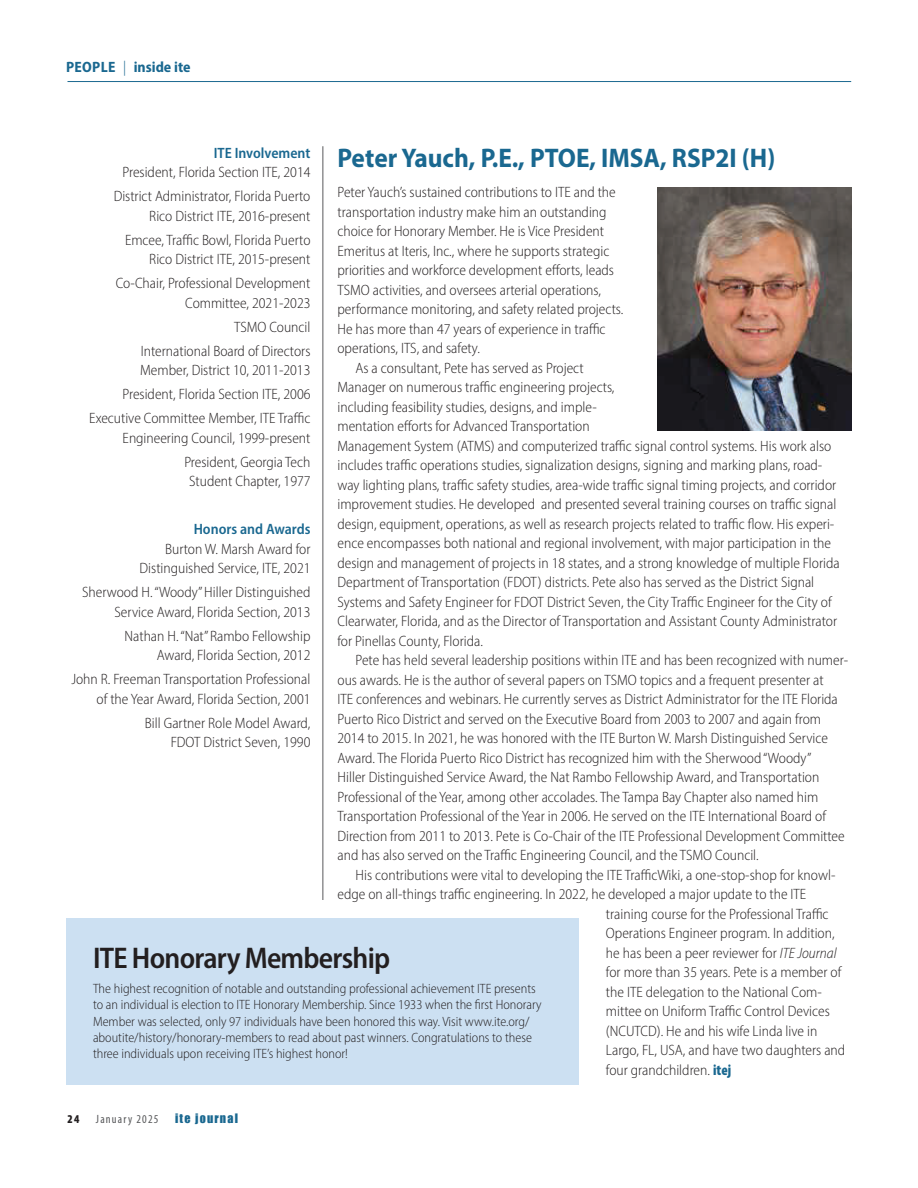
<style>
.page{position:relative;width:918px;height:1188px;background:#fff}
.page>*{position:absolute;margin:0;border:0;box-sizing:border-box;transform-origin:0 0}
.t1{font:600 semi-condensed 30px "Myriad Pro";letter-spacing:-.025em;color:#231f20}
.t2{font:700 27px "Myriad Pro";color:#1a6890;scale:.94 1}
.t3{font:300 semi-condensed 15px/24px "Myriad Pro";color:#231f20;text-align:right}
.t4{font:600 semi-condensed 15px "Myriad Pro";color:#1a6890}
.t5{font:700 semi-condensed 15px "Myriad Pro";color:#1a6890}
.t6{font:300 semi-condensed 13.5px/16.2px "Myriad Pro";color:#231f20}
.t7{font:condensed 12px "Myriad Pro";letter-spacing:.1em;color:#58595b}
.t8{font:12px "Impact";letter-spacing:.1em;color:#1a6890}
.t9{font:900 condensed 12px "Myriad Pro";color:#231f20}
.s1{font-weight:300}
.s2{font-style:italic}
.s3{font-weight:900;font-stretch:condensed;color:#1a6890}
</style>
<div class="page">
<hr style="left:68px;top:81px;width:783px;height:1px;background:#1a6890">
<hr style="left:322px;top:146px;width:1px;height:754px;background:#58595b">
<img style="left:658px;top:188px;width:193px;height:242px">
<div style="left:66px;top:919px;width:513px;height:166px;background:#cce0f2"></div>
<p class="t5" style="left:66px;top:58px;width:126px">PEOPLE <span class="s1">|</span> inside ite</p>
<p class="t4" style="left:214px;top:147px;width:98px">ITE Involvement</p>
<p class="t3" style="left:114px;top:161px;width:198px;text-align:center">President, Florida Section ITE, 2014<br>District Administrator, Florida Puerto</p>
<p class="t3" style="left:125px;top:205px;width:187px">Rico District ITE, 2016-present<br>Emcee, Traffic Bowl, Florida Puerto</p>
<p class="t3" style="left:116px;top:248px;width:196px">Rico District ITE, 2015-present<br>Co-Chair, Professional Development</p>
<p class="t3" style="left:141px;top:292px;width:171px">Committee, 2021-2023<br>TSMO Council<br>International Board of Directors</p>
<p class="t3" style="left:89px;top:359px;width:223px">Member, District 10, 2011-2013<br>President, Florida Section ITE, 2006<br>Executive Committee Member, ITE Traffic</p>
<p class="t3" style="left:123px;top:427px;width:189px">Engineering Council, 1999-present<br>President, Georgia Tech</p>
<p class="t3" style="left:189px;top:470px;width:123px">Student Chapter, 1977</p>
<p class="t4" style="left:194px;top:523px;width:118px">Honors and Awards</p>
<p class="t3" style="left:140px;top:540px;width:172px;line-height:19.5px">Burton W. Marsh Award for<br>Distinguished Service, ITE, 2021</p>
<p class="t3" style="left:82px;top:583px;width:230px;line-height:19.5px">Sherwood H. “Woody” Hiller Distinguished<br>Service Award, Florida Section, 2013</p>
<p class="t3" style="left:125px;top:627px;width:187px;line-height:19.5px">Nathan H. “Nat” Rambo Fellowship<br>Award, Florida Section, 2012</p>
<p class="t3" style="left:71px;top:670px;width:241px;line-height:19.5px">John R. Freeman Transportation Professional of the Year Award, Florida Section, 2001</p>
<p class="t3" style="left:145px;top:714px;width:167px;line-height:19.5px">Bill Gartner Role Model Award,<br>FDOT District Seven, 1990</p>
<h2 class="t2" style="left:338px;top:141px;width:467px">Peter Yauch, P.E., PTOE, IMSA, RSP2I (H)</h2>
<p class="t3" style="left:338px;top:181px;width:280px">Peter Yauch’s sustained contributions to ITE and the</p>
<p class="t3" style="left:338px;top:201px;width:271px">transportation industry make him an outstanding</p>
<p class="t3" style="left:338px;top:220px;width:268px">choice for Honorary Member. He is Vice President</p>
<p class="t3" style="left:338px;top:240px;width:273px">Emeritus at Iteris, Inc., where he supports strategic</p>
<p class="t3" style="left:338px;top:259px;width:278px">priorities and workforce development efforts, leads</p>
<p class="t3" style="left:338px;top:279px;width:265px">TSMO activities, and oversees arterial operations,</p>
<p class="t3" style="left:338px;top:298px;width:287px">performance monitoring, and safety related projects.</p>
<p class="t3" style="left:338px;top:318px;width:270px">He has more than 47 years of experience in traffic</p>
<p class="t3" style="left:338px;top:337px;width:144px">operations, ITS, and safety.</p>
<p class="t3" style="left:356px;top:357px;width:230px">As a consultant, Pete has served as Project</p>
<p class="t3" style="left:338px;top:376px;width:279px">Manager on numerous traffic engineering projects,</p>
<p class="t3" style="left:338px;top:396px;width:261px">including feasibility studies, designs, and imple-</p>
<p class="t3" style="left:338px;top:415px;width:254px">mentation efforts for Advanced Transportation</p>
<p class="t3" style="left:338px;top:435px;width:495px">Management System (ATMS) and computerized traffic signal control systems. His work also</p>
<p class="t3" style="left:338px;top:454px;width:486px">includes traffic operations studies, signalization designs, signing and marking plans, road-</p>
<p class="t3" style="left:338px;top:474px;width:500px">way lighting plans, traffic safety studies, area-wide traffic signal timing projects, and corridor</p>
<p class="t3" style="left:338px;top:493px;width:501px">improvement studies. He developed and presented several training courses on traffic signal</p>
<p class="t3" style="left:338px;top:513px;width:498px">design, equipment, operations, as well as research projects related to traffic flow. His experi-</p>
<p class="t3" style="left:338px;top:532px;width:495px">ence encompasses both national and regional involvement, with major participation in the</p>
<p class="t3" style="left:338px;top:552px;width:504px">design and management of projects in 18 states, and a strong knowledge of multiple Florida</p>
<p class="t3" style="left:338px;top:571px;width:478px">Department of Transportation (FDOT) districts. Pete also has served as the District Signal</p>
<p class="t3" style="left:338px;top:591px;width:496px">Systems and Safety Engineer for FDOT District Seven, the City Traffic Engineer for the City of</p>
<p class="t3" style="left:338px;top:610px;width:501px">Clearwater, Florida, and as the Director of Transportation and Assistant County Administrator</p>
<p class="t3" style="left:338px;top:630px;width:147px">for Pinellas County, Florida.</p>
<p class="t3" style="left:356px;top:649px;width:494px">Pete has held several leadership positions within ITE and has been recognized with numer-</p>
<p class="t3" style="left:338px;top:669px;width:488px">ous awards. He is the author of several papers on TSMO topics and a frequent presenter at</p>
<p class="t3" style="left:338px;top:688px;width:502px">ITE conferences and webinars. He currently serves as District Administrator for the ITE Florida</p>
<p class="t3" style="left:338px;top:708px;width:485px">Puerto Rico District and served on the Executive Board from 2003 to 2007 and again from</p>
<p class="t3" style="left:338px;top:727px;width:492px">2014 to 2015. In 2021, he was honored with the ITE Burton W. Marsh Distinguished Service</p>
<p class="t3" style="left:338px;top:747px;width:475px">Award. The Florida Puerto Rico District has recognized him with the Sherwood “Woody”</p>
<p class="t3" style="left:338px;top:766px;width:483px">Hiller Distinguished Service Award, the Nat Rambo Fellowship Award, and Transportation</p>
<p class="t3" style="left:338px;top:786px;width:482px">Professional of the Year, among other accolades. The Tampa Bay Chapter also named him</p>
<p class="t3" style="left:338px;top:805px;width:490px">Transportation Professional of the Year in 2006. He served on the ITE International Board of</p>
<p class="t3" style="left:338px;top:825px;width:509px">Direction from 2011 to 2013. Pete is Co-Chair of the ITE Professional Development Committee</p>
<p class="t3" style="left:338px;top:844px;width:423px">and has also served on the Traffic Engineering Council, and the TSMO Council.</p>
<p class="t3" style="left:356px;top:864px;width:481px">His contributions were vital to developing the ITE TrafficWiki, a one-stop-shop for knowl-</p>
<p class="t3" style="left:338px;top:883px;width:470px">edge on all-things traffic engineering. In 2022, he developed a major update to the ITE</p>
<p class="t3" style="left:606px;top:903px;width:224px">training course for the Professional Traffic</p>
<p class="t3" style="left:606px;top:922px;width:230px">Operations Engineer program. In addition,</p>
<p class="t3" style="left:606px;top:942px;width:232px">he has been a peer reviewer for <span class="s2">ITE Journal</span></p>
<p class="t3" style="left:606px;top:961px;width:237px">for more than 35 years. Pete is a member of</p>
<p class="t3" style="left:606px;top:981px;width:217px">the ITE delegation to the National Com-</p>
<p class="t3" style="left:606px;top:1000px;width:225px">mittee on Uniform Traffic Control Devices</p>
<p class="t3" style="left:606px;top:1020px;width:213px">(NCUTCD). He and his wife Linda live in</p>
<p class="t3" style="left:606px;top:1039px;width:241px">Largo, FL, USA, and have two daughters and</p>
<p class="t3" style="left:606px;top:1059px;width:127px">four grandchildren. <span class="s3">itej</span></p>
<h1 class="t1" style="left:93px;top:947px;width:299px">ITE Honorary Membership</h1>
<p class="t6" style="left:93px;top:982px;width:450px">The highest recognition of notable and outstanding professional achievement ITE presents to an individual is election to ITE Honorary Membership. Since 1933 when the first Honorary Member was selected, only 97 individuals have been honored this way. Visit www.ite.org/ aboutite/history/honorary-members to read about past winners. Congratulations to these three individuals upon receiving ITE’s highest honor!</p>
<p class="t9" style="left:68px;top:1112px;width:13px">24</p>
<p class="t7" style="left:96px;top:1112px;width:64px">January 2025</p>
<p class="t8" style="left:175px;top:1111px;width:64px">ite journal</p>
</div>
